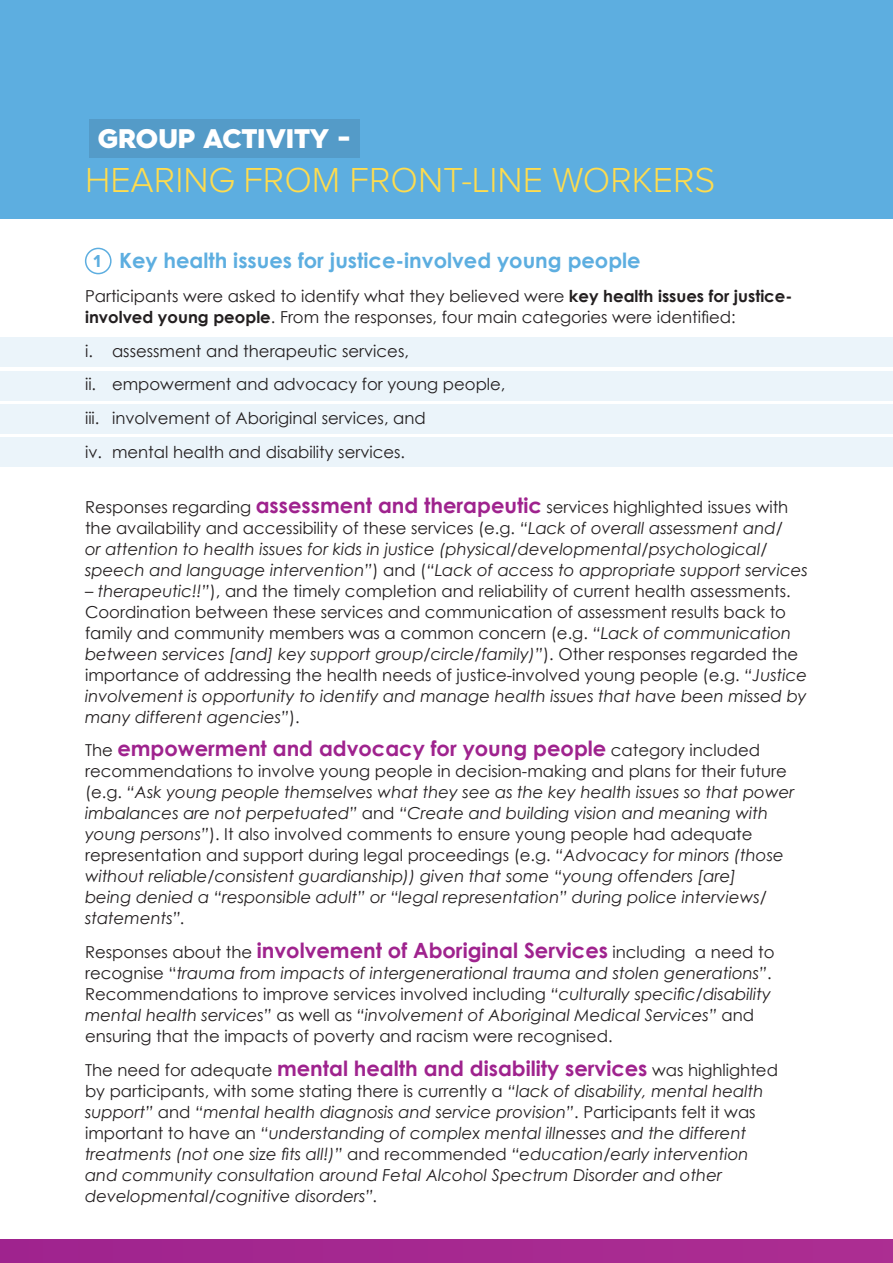
<style>
.page{position:relative;width:893px;height:1263px;background:#fff}
.page>*{position:absolute;margin:0;border:0;box-sizing:border-box;transform-origin:0 0}
.t1{font:300 36px "Proxima Nova A";color:#ffdc4e}
.t2{font:900 27px "Hurme Geometric Sans 4";color:#fff}
.t3{font:700 21px "Century Gothic";color:#9f238e}
.t4{font:700 21px "Century Gothic";color:#5daee0}
.t5{font:700 18px "Proxima Nova A";color:#5daee0}
.t6{font:italic 16.5px/21px "Century Gothic";color:#231f20}
.t7{font:16.5px/21px "Century Gothic";color:#231f20}
.s1{font-weight:700}
.s2{font-style:normal}
.s3{font-weight:700;font-style:normal;font-size:21px;color:#9f238e}
.s4{font-style:italic}
.s5{font-weight:400;font-size:16.5px;color:#231f20}
.s6{font-weight:700;font-size:21px;color:#9f238e}
</style>
<div class="page">
<div style="left:0;top:1239px;width:893px;height:24px;background:#a62890"></div>
<hr style="left:892px;top:236px;width:1px;height:30px;background:#ebf4fa">
<div style="left:0;top:337px;width:893px;height:30px;background:#ebf4fa"></div>
<div style="left:0;top:371px;width:893px;height:30px;background:#ebf4fa"></div>
<div style="left:0;top:404px;width:893px;height:30px;background:#ebf4fa"></div>
<div style="left:0;top:438px;width:893px;height:29px;background:#ebf4fa"></div>
<div style="left:0;top:0;width:893px;height:218px;background:#5daee0"></div>
<div style="left:89px;top:119px;width:270px;height:39px;background:#549bc8"></div>
<div style="left:85px;top:248px;width:27px;height:26px;border:2px solid #5daee0;border-radius:50%"></div>
<h2 class="t2" style="left:98px;top:120px;width:254px">GROUP ACTIVITY -</h2>
<h1 class="t1" style="left:85px;top:160px;width:632px">HEARING FROM FRONT-LINE WORKERS</h1>
<p class="t4" style="left:119px;top:244px;width:523px">Key health issues for justice-involved young people</p>
<p class="t7" style="left:85px;top:285px;width:709px">Participants were asked to identify what they believed were <span class="s1">key health issues for justice&shy;involved young people</span>. From the responses, four main categories were identified:</p>
<p class="t7" style="left:85px;top:333px;width:422px;line-height:33.8px">i. assessment and therapeutic services,<br>ii. empowerment and advocacy for young people, iii. involvement of Aboriginal services, and<br>iv. mental health and disability services.</p>
<p class="t6" style="left:85px;top:496px;width:724px"><span class="s2">Responses regarding</span> <span class="s3">assessment and therapeutic</span> <span class="s2">services highlighted issues with the availability and accessibility of these services (e.g.</span> “Lack of overall assessment and/<br>or attention to health issues for kids in justice (physical/developmental/psychological/ speech and language intervention”<span class="s2">) and (</span>“Lack of access to appropriate support services</p>
<p class="t7" style="left:85px;top:580px;width:724px"><span class="s4">– therapeutic!!”</span>), and the timely completion and reliability of current health assessments.<br>Coordination between these services and communication of assessment results back to family and community members was a common concern (e.g. <span class="s4">“Lack of communication between services [and] key support group/circle/family)”</span>). Other responses regarded the importance of addressing the health needs of justice-involved young people (e.g. <span class="s4">“Justice involvement is opportunity to identify and manage health issues that have been missed by many different agencies”</span>).</p>
<p class="t3" style="left:85px;top:733px;width:677px"><span class="s5">The</span> empowerment and advocacy for young people <span class="s5">category included</span></p>
<p class="t6" style="left:85px;top:761px;width:711px"><span class="s2">recommendations to involve young people in decision-making and plans for their future (e.g.</span> “Ask young people themselves what they see as the key health issues so that power imbalances are not perpetuated” <span class="s2">and</span> “Create and building vision and meaning with young persons”<span class="s2">). It also involved comments to ensure young people had adequate representation and support during legal proceedings (e.g.</span> “Advocacy for minors (those without reliable/consistent guardianship)) given that some “young offenders [are]<br>being denied a “responsible adult” or “legal representation” during police interviews/ statements”.</p>
<p class="t7" style="left:85px;top:941px;width:691px">Responses about the <span class="s6">involvement of Aboriginal Services</span> including a need to recognise “<span class="s4">trauma from impacts of intergenerational trauma and stolen generations”</span>.<br>Recommendations to improve services involved including <span class="s4">“culturally specific/disability mental health services”</span> as well as <span class="s4">“involvement of Aboriginal Medical Services”</span> and ensuring that the impacts of poverty and racism were recognised.</p>
<p class="t3" style="left:85px;top:1052px;width:694px"><span class="s5">The need for adequate</span> mental health and disability services <span class="s5">was highlighted</span></p>
<p class="t6" style="left:85px;top:1080px;width:680px"><span class="s2">by participants, with some stating there is currently a</span> “lack of disability, mental health support” <span class="s2">and</span> “mental health diagnosis and service provision”<span class="s2">. Participants felt it was important to have an</span> “understanding of complex mental illnesses and the different treatments (not one size fits all!)” <span class="s2">and recommended</span> “education/early intervention and community consultation around Fetal Alcohol Spectrum Disorder and other developmental/cognitive disorders”.</p>
<p class="t5" style="left:94px;top:251px;width:9px">1</p>
</div>
